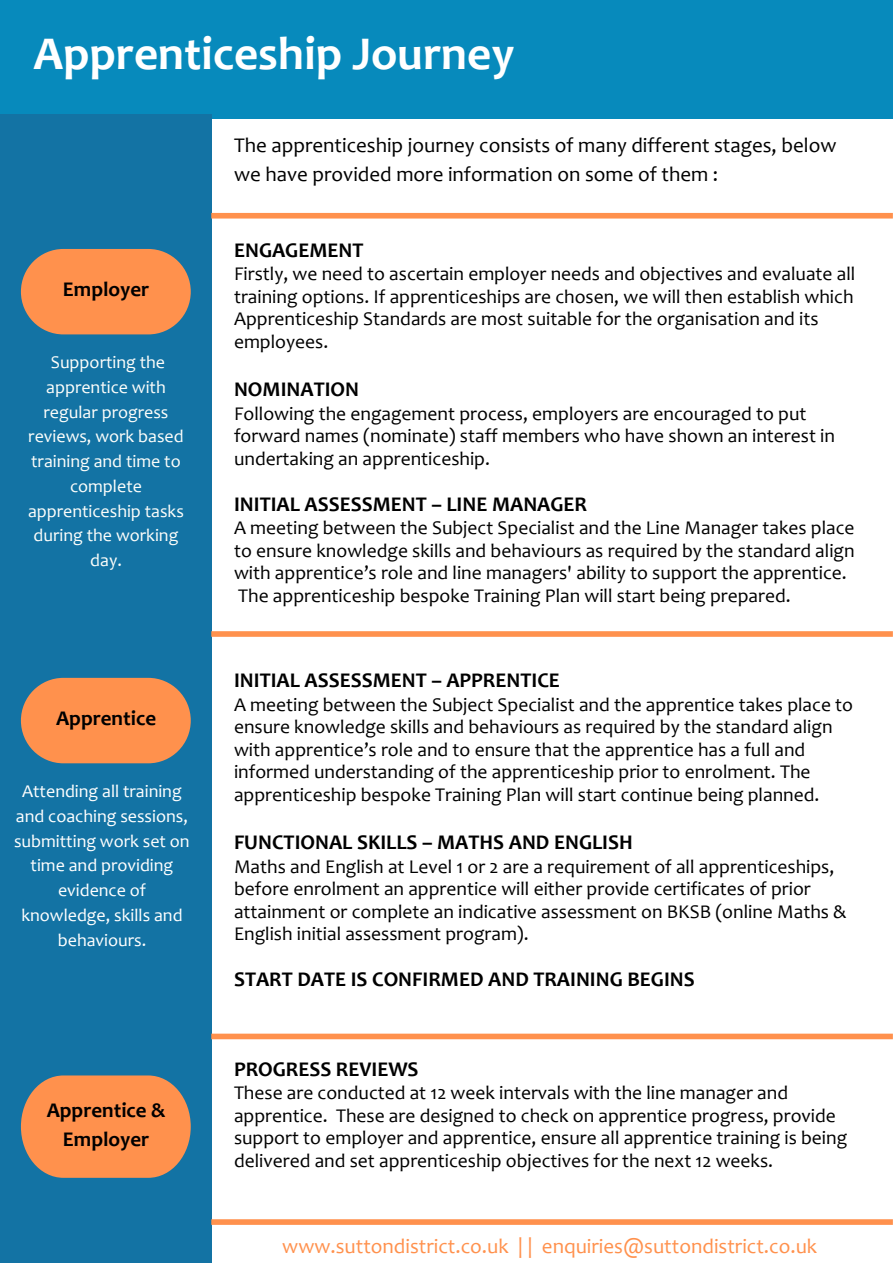
<style>
.page{position:relative;width:893px;height:1264px;background:#fff}
.page>*{position:absolute;margin:0;border:0;box-sizing:border-box;transform-origin:0 0}
.t1{font:700 47.25px "Candara";color:#fff}
.t2{font:700 21px/29.2px "Candara";color:#000;text-align:center}
.t3{font:21px/29.2px "Candara";color:#000}
.t4{font:21px "Candara";color:#ff914d}
.t5{font:19.5px/22.5px "Candara";color:#000}
.t6{font:18px/24.8px "Candara";color:#fdfefb;text-align:center}
.t7{font:18px/24.8px "Candara";color:#fff;text-align:center}
</style>
<div class="page">
<div style="left:0;top:0;width:892px;height:118px;background:#078abc"></div>
<div style="left:0;top:114px;width:211px;height:1148px;background:#1373a4"></div>
<div style="left:21px;top:249px;width:170px;height:85px;background:#ff914d;border-radius:43px"></div>
<div style="left:21px;top:678px;width:170px;height:85px;background:#ff914d;border-radius:43px"></div>
<div style="left:211px;top:213px;width:681px;height:5px;background:#ff914d"></div>
<div style="left:211px;top:1033px;width:681px;height:6px;background:#ff914d"></div>
<svg style="left:21px;top:1075px;width:170px;height:102px;background:#e58d56"></svg>
<div style="left:211px;top:631px;width:681px;height:6px;background:#ff914d"></div>
<div style="left:211px;top:1219px;width:681px;height:5px;background:#ff914d"></div>
<h1 class="t1" style="left:33px;top:35px;width:482px">Apprenticeship Journey</h1>
<p class="t2" style="left:63px;top:277px;width:88px">Employer</p>
<p class="t6" style="left:28px;top:352px;width:157px">Supporting the apprentice with regular progress reviews, work based training and time to complete apprenticeship tasks during the working day.</p>
<p class="t2" style="left:56px;top:705px;width:101px">Apprentice</p>
<p class="t7" style="left:14px;top:780px;width:177px">Attending all training and coaching sessions, submitting work set on time and providing evidence of knowledge, skills and behaviours.</p>
<p class="t2" style="left:47px;top:1097px;width:120px">Apprentice &amp;<br>Employer</p>
<p class="t3" style="left:234px;top:132px;width:604px">The apprenticeship journey consists of many different stages, below we have provided more information on some of them :</p>
<p class="t2" style="left:234px;top:237px;width:131px">ENGAGEMENT</p>
<p class="t5" style="left:234px;top:265px;width:622px">Firstly, we need to ascertain employer needs and objectives and evaluate all training options. If apprenticeships are chosen, we will then establish which Apprenticeship Standards are most suitable for the organisation and its employees.</p>
<p class="t2" style="left:234px;top:377px;width:127px">NOMINATION</p>
<p class="t5" style="left:234px;top:404px;width:602px">Following the engagement process, employers are encouraged to put forward names (nominate) staff members who have shown an interest in undertaking an apprenticeship.</p>
<p class="t2" style="left:234px;top:491px;width:354px">INITIAL ASSESSMENT – LINE MANAGER</p>
<p class="t5" style="left:234px;top:519px;width:622px">A meeting between the Subject Specialist and the Line Manager takes place to ensure knowledge skills and behaviours as required by the standard align with apprentice’s role and line managers' ability to support the apprentice.<br>The apprenticeship bespoke Training Plan will start being prepared.</p>
<p class="t2" style="left:234px;top:668px;width:327px">INITIAL ASSESSMENT – APPRENTICE</p>
<p class="t5" style="left:234px;top:695px;width:620px">A meeting between the Subject Specialist and the apprentice takes place to ensure knowledge skills and behaviours as required by the standard align with apprentice’s role and to ensure that the apprentice has a full and informed understanding of the apprenticeship prior to enrolment. The apprenticeship bespoke Training Plan will start continue being planned.</p>
<p class="t2" style="left:234px;top:829px;width:400px">FUNCTIONAL SKILLS – MATHS AND ENGLISH</p>
<p class="t5" style="left:234px;top:857px;width:614px">Maths and English at Level 1 or 2 are a requirement of all apprenticeships, before enrolment an apprentice will either provide certificates of prior attainment or complete an indicative assessment on BKSB (online Maths &amp; English initial assessment program).</p>
<p class="t2" style="left:234px;top:967px;width:462px">START DATE IS CONFIRMED AND TRAINING BEGINS</p>
<p class="t2" style="left:234px;top:1056px;width:186px">PROGRESS REVIEWS</p>
<p class="t5" style="left:234px;top:1083px;width:614px">These are conducted at 12 week intervals with the line manager and apprentice. These are designed to check on apprentice progress, provide support to employer and apprentice, ensure all apprentice training is being delivered and set apprenticeship objectives for the next 12 weeks.</p>
<p class="t4" style="left:282px;top:1237px;width:536px">www.suttondistrict.co.uk | | enquiries@suttondistrict.co.uk</p>
</div>
